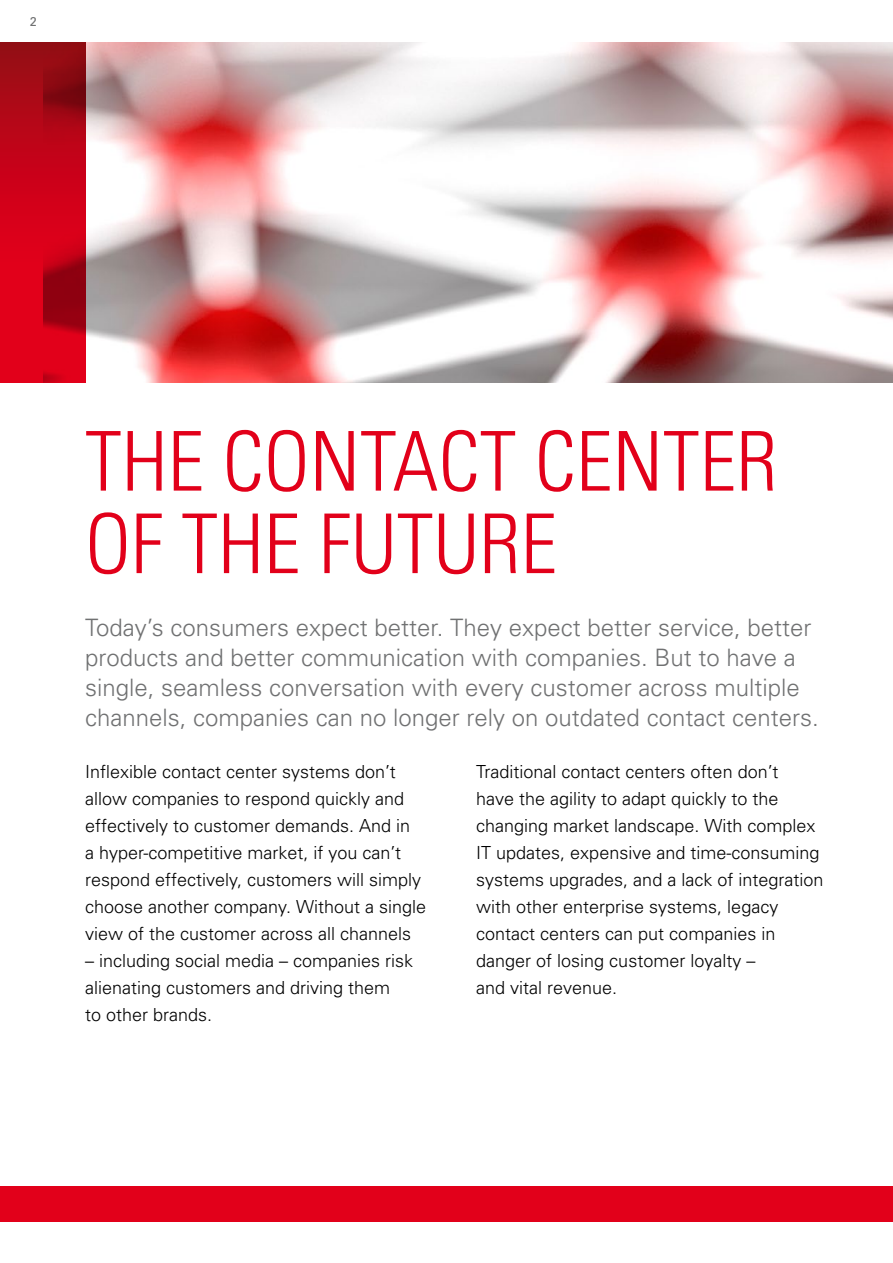
<style>
.page{position:relative;width:893px;height:1263px;background:#fff}
.page>*{position:absolute;margin:0;border:0;box-sizing:border-box;transform-origin:0 0}
.t1{font:300 condensed 82.5px/82.5px "Univers";color:#e2001a}
.t2{font:300 24px/30px "Univers";color:#707172}
.t3{font:300 18px/27px "Univers";color:#000}
.t4{font:12.75px "Univers";color:#707172}
</style>
<div class="page">
<img style="left:85px;top:43px;width:808px;height:340px">
<svg style="left:43px;top:43px;width:42px;height:340px"></svg>
<svg style="left:0;top:43px;width:43px;height:340px"></svg>
<div style="left:0;top:1186px;width:893px;height:36px;background:#e2001a"></div>
<p class="t4" style="left:30px;top:14px;width:9px">2</p>
<h1 class="t1" style="left:85px;top:420px;width:676px">THE CONTACT CENTER<br>OF THE FUTURE</h1>
<p class="t2" style="left:85px;top:612px;width:735px">Today’s consumers expect better. They expect better service, better products and better communication with companies. But to have a single, seamless conversation with every customer across multiple channels, companies can no longer rely on outdated contact centers.</p>
<p class="t3" style="left:85px;top:758px;width:343px">Inflexible contact center systems don’t allow companies to respond quickly and effectively to customer demands. And in<br>a hyper-competitive market, if you can’t respond effectively, customers will simply choose another company. Without a single view of the customer across all channels</p>
<p class="t3" style="left:85px;top:947px;width:330px">– including social media – companies risk alienating customers and driving them<br>to other brands.</p>
<p class="t3" style="left:476px;top:758px;width:349px">Traditional contact centers often don’t<br>have the agility to adapt quickly to the changing market landscape. With complex IT updates, expensive and time-consuming systems upgrades, and a lack of integration with other enterprise systems, legacy contact centers can put companies in danger of losing customer loyalty –<br>and vital revenue.</p>
</div>
